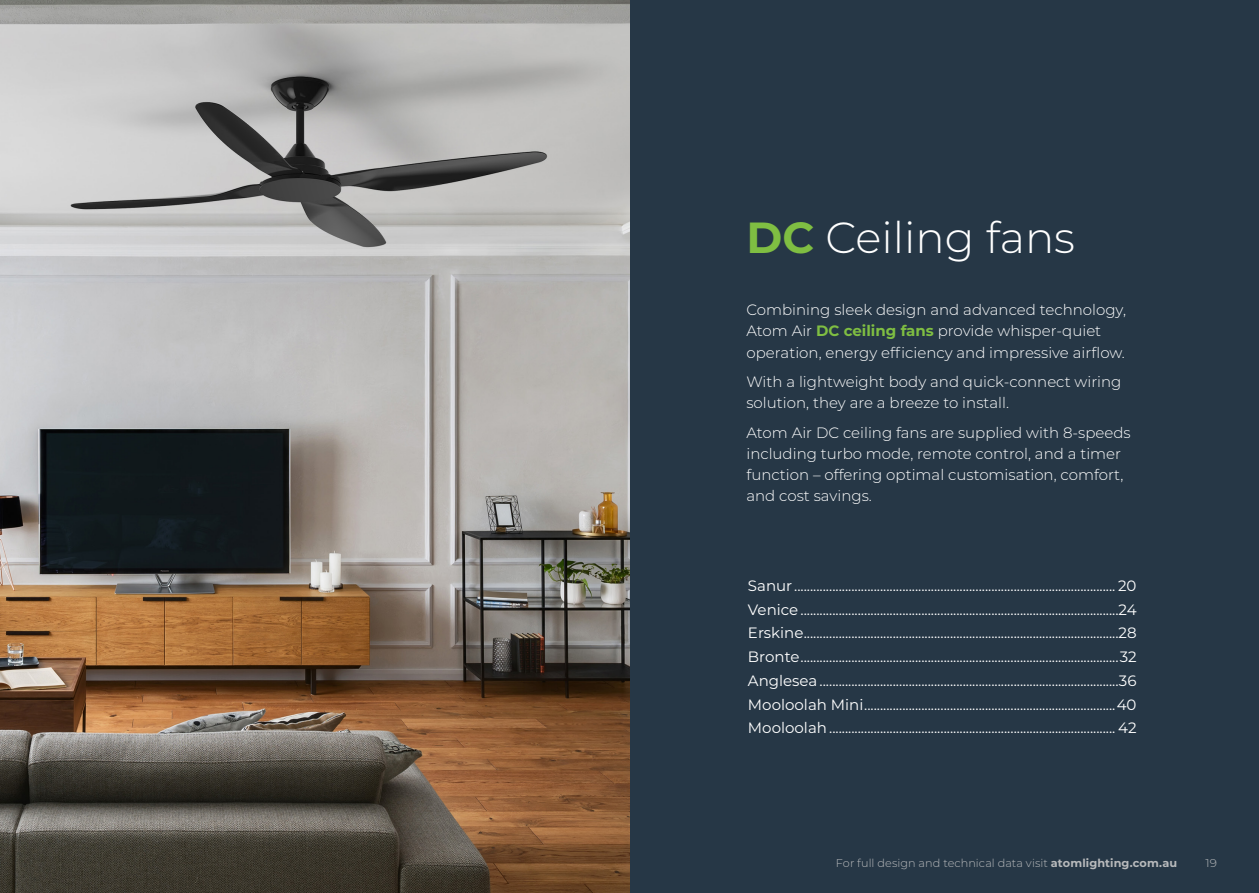
<style>
.page{position:relative;width:1259px;height:893px;background:#fff}
.page>*{position:absolute;margin:0;border:0;box-sizing:border-box;transform-origin:0 0}
.t1{font:300 43.5px "Montserrat";color:#fff}
.t2{font:15px/23.7px "Montserrat";color:#fff;text-align:justify}
.t3{font:300 15px/21px "Montserrat";color:#fff}
.t4{font:300 11.25px "Montserrat";letter-spacing:.005em;color:#b8babc}
.t5{font:300 11.25px "Montserrat";letter-spacing:.005em;color:#b8babc;scale:1.06 1}
.s1{font-weight:700;color:#7fbe42}
.s2{font-weight:700}
</style>
<div class="page">
<div style="left:629px;top:0;width:630px;height:893px;background:#263746"></div>
<img style="left:0;top:0;width:629px;height:893px">
<h1 class="t1" style="left:746px;top:208px;width:330px"><span class="s1">DC</span> Ceiling fans</h1>
<p class="t3" style="left:746px;top:299px;width:381px">Combining sleek design and advanced technology,<br>Atom Air <span class="s1">DC ceiling fans</span> provide whisper-quiet operation, energy efficiency and impressive airflow.</p>
<p class="t3" style="left:746px;top:371px;width:376px">With a lightweight body and quick-connect wiring solution, they are a breeze to install.</p>
<p class="t3" style="left:746px;top:421px;width:386px">Atom Air DC ceiling fans are supplied with 8-speeds including turbo mode, remote control, and a timer function – offering optimal customisation, comfort, and cost savings.</p>
<p class="t2" style="left:748px;top:573px;width:390px">Sanur ..................................................................................................... 20<br>Venice ....................................................................................................24<br>Erskine...................................................................................................28<br>Bronte....................................................................................................32<br>Anglesea ..............................................................................................36<br>Mooloolah Mini...............................................................................40<br>Mooloolah.......................................................................................... 42</p>
<p class="t4" style="left:835px;top:856px;width:343px">For full design and technical data visit <span class="s2">atomlighting.com.au</span></p>
<p class="t5" style="left:1205px;top:856px;width:12px">19</p>
</div>
